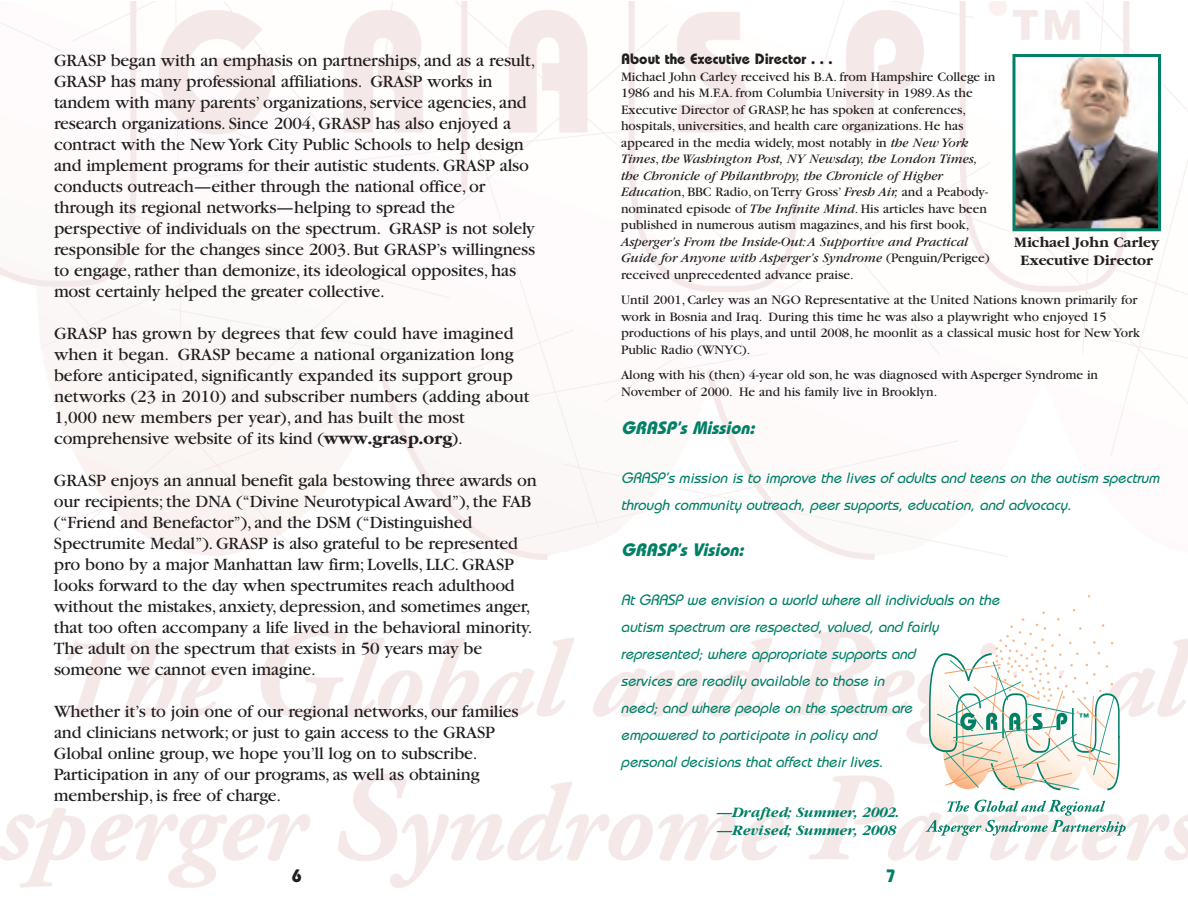
<style>
.page{position:relative;width:1188px;height:918px;background:#fff}
.page>*{position:absolute;margin:0;border:0;box-sizing:border-box;transform-origin:0 0}
.t1{font:18px/21px "Garamond";letter-spacing:-.01em;color:#231f20}
.t2{font:italic 700 18px "Bauhaus";color:#008066}
.t3{font:700 18px "Bauhaus";color:#008066}
.t4{font:700 18px "Bauhaus";color:#231f20}
.t5{font:italic 500 15px/27px "Bauhaus";color:#008066}
.t6{font:italic 700 15px/18px "Garamond";color:#008066}
.t7{font:700 15px/18px "Garamond";color:#231f20;text-align:center}
.t8{font:700 15px "Bauhaus";color:#231f20}
.t9{font:13.5px/16.5px "Garamond";color:#231f20}
.t10{font:italic 13.5px/16.5px "Garamond";color:#231f20}
.s1{font-weight:700}
.s2{font-style:italic}
.s3{font-style:normal}
</style>
<div class="page">
<img style="left:0;top:1px;width:1188px;height:886px">
<img style="left:1016px;top:58px;width:141px;height:169px">
<div style="left:1012px;top:54px;width:149px;height:177px;border:3px solid #008066"></div>
<svg style="left:926px;top:800px;width:200px;height:36px"></svg>
<svg style="left:928px;top:609px;width:193px;height:182px"></svg>
<p class="t1" style="left:54px;top:51px;width:483px">GRASP began with an emphasis on partnerships, and as a result, GRASP has many professional affiliations. GRASP works in tandem with many parents’ organizations, service agencies, and research organizations. Since 2004, GRASP has also enjoyed a contract with the New York City Public Schools to help design and implement programs for their autistic students. GRASP also conducts outreach—either through the national office, or through its regional networks—helping to spread the perspective of individuals on the spectrum. GRASP is not solely responsible for the changes since 2003. But GRASP’s willingness to engage, rather than demonize, its ideological opposites, has most certainly helped the greater collective.</p>
<p class="t1" style="left:54px;top:324px;width:477px">GRASP has grown by degrees that few could have imagined when it began. GRASP became a national organization long before anticipated, significantly expanded its support group networks (23 in 2010) and subscriber numbers (adding about 1,000 new members per year), and has built the most comprehensive website of its kind (<span class="s1">www.grasp.org</span>).</p>
<p class="t1" style="left:54px;top:471px;width:484px">GRASP enjoys an annual benefit gala bestowing three awards on our recipients; the DNA (“Divine Neurotypical Award”), the FAB (“Friend and Benefactor”), and the DSM (“Distinguished Spectrumite Medal”). GRASP is also grateful to be represented pro bono by a major Manhattan law firm; Lovells, LLC. GRASP looks forward to the day when spectrumites reach adulthood without the mistakes, anxiety, depression, and sometimes anger, that too often accompany a life lived in the behavioral minority.<br>The adult on the spectrum that exists in 50 years may be someone we cannot even imagine.</p>
<p class="t1" style="left:54px;top:702px;width:466px">Whether it’s to join one of our regional networks, our families and clinicians network; or just to gain access to the GRASP Global online group, we hope you’ll log on to subscribe.<br>Participation in any of our programs, as well as obtaining membership, is free of charge.</p>
<p class="t4" style="left:292px;top:869px;width:12px">6</p>
<p class="t8" style="left:621px;top:54px;width:213px">About the Executive Director . . .</p>
<p class="t9" style="left:621px;top:70px;width:376px">Michael John Carley received his B.A. from Hampshire College in 1986 and his M.F.A. from Columbia University in 1989.As the Executive Director of GRASP, he has spoken at conferences, hospitals, universities, and health care organizations. He has appeared in the media widely, most notably in <span class="s2">the New York Times</span>, <span class="s2">the Washington Post, NY Newsday, the London Times, the Chronicle of Philanthropy, the Chronicle of Higher Educatio</span>n, BBC Radio, on Terry Gross’ <span class="s2">Fresh Air,</span> and a Peabody&shy;nominated episode of <span class="s2">The Infinite Mind</span>. His articles have been published in numerous autism magazines, and his first book,</p>
<p class="t10" style="left:621px;top:235px;width:370px">Asperger’s From the Inside-Out:A Supportive and Practical<br>Guide for Anyone with Asperger’s Syndrome <span class="s3">(Penguin/Perigee) received unprecedented advance praise.</span></p>
<p class="t9" style="left:621px;top:293px;width:521px">Until 2001, Carley was an NGO Representative at the United Nations known primarily for work in Bosnia and Iraq. During this time he was also a playwright who enjoyed 15 productions of his plays, and until 2008, he moonlit as a classical music host for New York Public Radio (WNYC).</p>
<p class="t9" style="left:621px;top:368px;width:479px">Along with his (then) 4-year old son, he was diagnosed with Asperger Syndrome in<br>November of 2000. He and his family live in Brooklyn.</p>
<p class="t2" style="left:621px;top:421px;width:138px">GRASP’s Mission:</p>
<p class="t5" style="left:621px;top:465px;width:543px">GRASP ’s mission is to improve the lives of adults and teens on the autism spectrum through community outreach, peer supports, education, and advocacy.</p>
<p class="t2" style="left:621px;top:543px;width:127px">GRASP’s Vision:</p>
<p class="t5" style="left:621px;top:588px;width:383px">At GRASP we envision a world where all individuals on the autism spectrum are respected, valued, and fairly represented; where appropriate supports and<br>services are readily available to those in<br>need; and where people on the spectrum are<br>empowered to participate in policy and<br>personal decisions that affect their lives.</p>
<p class="t6" style="left:717px;top:802px;width:184px">—Drafted; Summer, 2002. —Revised; Summer, 2008</p>
<p class="t3" style="left:886px;top:869px;width:12px">7</p>
<p class="t7" style="left:1014px;top:233px;width:147px">Michael John Carley<br>Executive Director</p>
</div>
